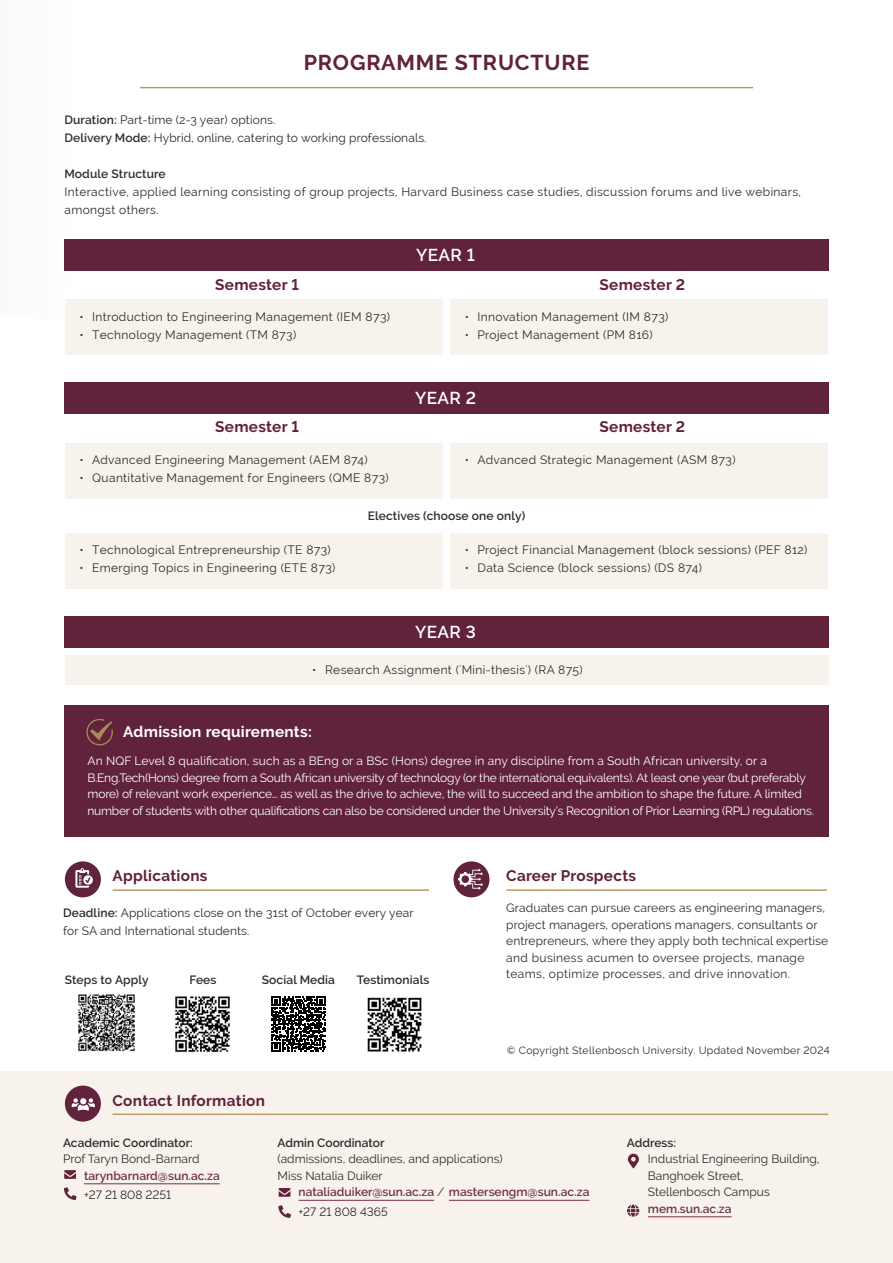
<style>
.page{position:relative;width:893px;height:1263px;background:#fff}
.page>*{position:absolute;margin:0;border:0;box-sizing:border-box;transform-origin:0 0}
.t1{font:700 21.45px "Raleway";letter-spacing:.04em;color:#61223b}
.t2{font:600 17.25px "Raleway";letter-spacing:.02em;color:#fff}
.t3{font:700 15.3px "Raleway";letter-spacing:.02em;color:#61223b}
.t4{font:700 15.3px "Raleway";letter-spacing:.02em;color:#fff}
.t5{font:12px/18px "Raleway";letter-spacing:.03em;color:#2f2a2b}
.t6{font:12px/16.5px "Raleway";letter-spacing:-.02em;color:#fff}
.t7{font:12px/16.5px "Raleway";letter-spacing:.01em;color:#2f2a2b}
.t8{font:12px/18px "Raleway";letter-spacing:.01em;color:#2f2a2b}
.t9{font:600 12px "Raleway";letter-spacing:.01em;color:#2f2a2b}
.t10{font:600 12px/19.5px "Raleway";color:#742f4b}
.t11{font:10.5px "Raleway";letter-spacing:.03em;color:#2f2a2b}
.s1{font-weight:600}
.s2{font-weight:400;color:#2f2a2b}
</style>
<div class="page">
<div style="left:0;top:1071px;width:893px;height:192px;background:#f7f3ec"></div>
<div style="left:65px;top:239px;width:764px;height:31px;background:#61223b"></div>
<div style="left:65px;top:300px;width:378px;height:55px;background:#f7f3ec"></div>
<div style="left:450px;top:300px;width:378px;height:55px;background:#f7f3ec"></div>
<div style="left:65px;top:382px;width:764px;height:31px;background:#61223b"></div>
<div style="left:65px;top:442px;width:378px;height:56px;background:#f7f3ec"></div>
<div style="left:450px;top:442px;width:378px;height:56px;background:#f7f3ec"></div>
<div style="left:65px;top:532px;width:378px;height:56px;background:#f7f3ec"></div>
<div style="left:450px;top:532px;width:378px;height:56px;background:#f7f3ec"></div>
<div style="left:65px;top:655px;width:763px;height:30px;background:#f7f3ec"></div>
<div style="left:65px;top:617px;width:764px;height:31px;background:#61223b"></div>
<div style="left:64px;top:705px;width:764px;height:131px;background:#61223b"></div>
<svg style="left:86px;top:719px;width:27px;height:27px"></svg>
<hr style="left:506px;top:889px;width:321px;height:2px;background:#b79962">
<div style="left:453px;top:861px;width:36px;height:36px;background:#61223b;border-radius:50%"></div>
<svg style="left:458px;top:869px;width:25px;height:20px"></svg>
<hr style="left:140px;top:87px;width:613px;height:1px;background:#b79962">
<hr style="left:84px;top:1183px;width:136px;height:1px;background:#742f4b">
<hr style="left:299px;top:1200px;width:135px;height:1px;background:#742f4b">
<hr style="left:449px;top:1200px;width:140px;height:1px;background:#742f4b">
<hr style="left:648px;top:1216px;width:84px;height:1px;background:#742f4b">
<hr style="left:113px;top:889px;width:316px;height:2px;background:#b79962">
<div style="left:65px;top:861px;width:36px;height:36px;background:#61223b;border-radius:50%"></div>
<svg style="left:75px;top:868px;width:18px;height:20px"></svg>
<hr style="left:113px;top:1113px;width:715px;height:2px;background:#b79962">
<div style="left:65px;top:1085px;width:36px;height:36px;background:#61223b;border-radius:50%"></div>
<svg style="left:72px;top:1098px;width:23px;height:12px"></svg>
<img style="left:78px;top:994px;width:57px;height:58px">
<img style="left:367px;top:997px;width:55px;height:55px">
<img style="left:175px;top:996px;width:55px;height:57px">
<svg style="left:278px;top:1205px;width:13px;height:13px"></svg>
<svg style="left:628px;top:1154px;width:11px;height:14px"></svg>
<svg style="left:627px;top:1204px;width:12px;height:13px"></svg>
<svg style="left:279px;top:1188px;width:12px;height:9px"></svg>
<svg style="left:64px;top:1187px;width:13px;height:13px"></svg>
<svg style="left:64px;top:1170px;width:12px;height:9px"></svg>
<svg style="left:271px;top:996px;width:55px;height:56px"></svg>
<svg style="left:271px;top:997px;width:55px;height:54px"></svg>
<h1 class="t1" style="left:304px;top:50px;width:287px">PROGRAMME STRUCTURE</h1>
<p class="t8" style="left:64px;top:111px;width:364px"><span class="s1">Duration:</span> Part-time (2-3 year) options.<br><span class="s1">Delivery Mode:</span> Hybrid, online, catering to working professionals.</p>
<p class="t9" style="left:64px;top:167px;width:103px">Module Structure</p>
<p class="t5" style="left:64px;top:183px;width:738px">Interactive, applied learning consisting of group projects, Harvard Business case studies, discussion forums and live webinars, amongst others.</p>
<h2 class="t2" style="left:416px;top:245px;width:60px">YEAR 1</h2>
<p class="t3" style="left:215px;top:275px;width:85px">Semester 1</p>
<p class="t5" style="left:79px;top:307px;width:312px">• Introduction to Engineering Management (IEM 873)</p>
<p class="t5" style="left:79px;top:325px;width:218px">• Technology Management (TM 873)</p>
<p class="t3" style="left:600px;top:275px;width:87px">Semester 2</p>
<p class="t5" style="left:465px;top:307px;width:205px">• Innovation Management (IM 873)</p>
<p class="t5" style="left:465px;top:325px;width:190px">• Project Management (PM 816)</p>
<p class="t3" style="left:215px;top:418px;width:85px">Semester 1</p>
<p class="t5" style="left:79px;top:450px;width:290px">• Advanced Engineering Management (AEM 874)</p>
<p class="t5" style="left:79px;top:468px;width:311px">• Quantitative Management for Engineers (QME 873)</p>
<h2 class="t2" style="left:415px;top:388px;width:62px">YEAR 2</h2>
<p class="t3" style="left:600px;top:418px;width:87px">Semester 2</p>
<p class="t5" style="left:465px;top:450px;width:272px">• Advanced Strategic Management (ASM 873)</p>
<p class="t5" style="left:79px;top:540px;width:253px">• Technological Entrepreneurship (TE 873)</p>
<p class="t5" style="left:79px;top:558px;width:257px">• Emerging Topics in Engineering (ETE 873)</p>
<p class="t9" style="left:368px;top:509px;width:159px">Electives (choose one only)</p>
<p class="t5" style="left:465px;top:540px;width:344px">• Project Financial Management (block sessions) (PEF 812)</p>
<p class="t5" style="left:465px;top:558px;width:239px">• Data Science (block sessions) (DS 874)</p>
<h2 class="t2" style="left:415px;top:622px;width:62px">YEAR 3</h2>
<p class="t5" style="left:312px;top:660px;width:272px">• Research Assignment ('Mini-thesis') (RA 875)</p>
<p class="t4" style="left:123px;top:723px;width:190px">Admission requirements:</p>
<p class="t6" style="left:88px;top:753px;width:728px">An NQF Level 8 qualification, such as a BEng or a BSc (Hons) degree in any discipline from a South African university, or a B.Eng.Tech(Hons) degree from a South African university of technology (or the international equivalents). At least one year (but preferably more) of relevant work experience… as well as the drive to achieve, the will to succeed and the ambition to shape the future. A limited number of students with other qualifications can also be considered under the University’s Recognition of Prior Learning (RPL) regulations.</p>
<p class="t3" style="left:113px;top:867px;width:97px">Applications</p>
<p class="t8" style="left:63px;top:904px;width:352px"><span class="s1">Deadline:</span> Applications close on the 31st of October every year for SA and International students.</p>
<p class="t9" style="left:65px;top:973px;width:85px">Steps to Apply</p>
<p class="t9" style="left:189px;top:973px;width:29px">Fees</p>
<p class="t9" style="left:262px;top:973px;width:75px">Social Media</p>
<p class="t9" style="left:357px;top:973px;width:74px">Testimonials</p>
<p class="t3" style="left:113px;top:1092px;width:154px">Contact Information</p>
<p class="t3" style="left:506px;top:867px;width:131px">Career Prospects</p>
<p class="t7" style="left:506px;top:900px;width:323px">Graduates can pursue careers as engineering managers, project managers, operations managers, consultants or entrepreneurs, where they apply both technical expertise and business acumen to oversee projects, manage teams, optimize processes, and drive innovation.</p>
<p class="t11" style="left:507px;top:1044px;width:324px">© Copyright Stellenbosch University. Updated November 2024</p>
<p class="t9" style="left:63px;top:1136px;width:131px">Academic Coordinator:</p>
<p class="t7" style="left:63px;top:1151px;width:138px">Prof Taryn Bond-Barnard</p>
<p class="t10" style="left:84px;top:1166px;width:137px">tarynbarnard@sun.ac.za</p>
<p class="t7" style="left:84px;top:1187px;width:89px">+27 21 808 2251</p>
<p class="t9" style="left:278px;top:1136px;width:108px">Admin Coordinator</p>
<p class="t7" style="left:278px;top:1151px;width:227px">(admissions, deadlines, and applications)<br>Miss Natalia Duiker</p>
<p class="t10" style="left:299px;top:1182px;width:292px">nataliaduiker@sun.ac.za <span class="s2">/</span> mastersengm@sun.ac.za <span class="s2">+27 21 808 4365</span></p>
<p class="t9" style="left:627px;top:1136px;width:51px">Address:</p>
<p class="t7" style="left:648px;top:1151px;width:173px">Industrial Engineering Building,<br>Banghoek Street,<br>Stellenbosch Campus</p>
<p class="t10" style="left:648px;top:1199px;width:85px">mem.sun.ac.za</p>
</div>
